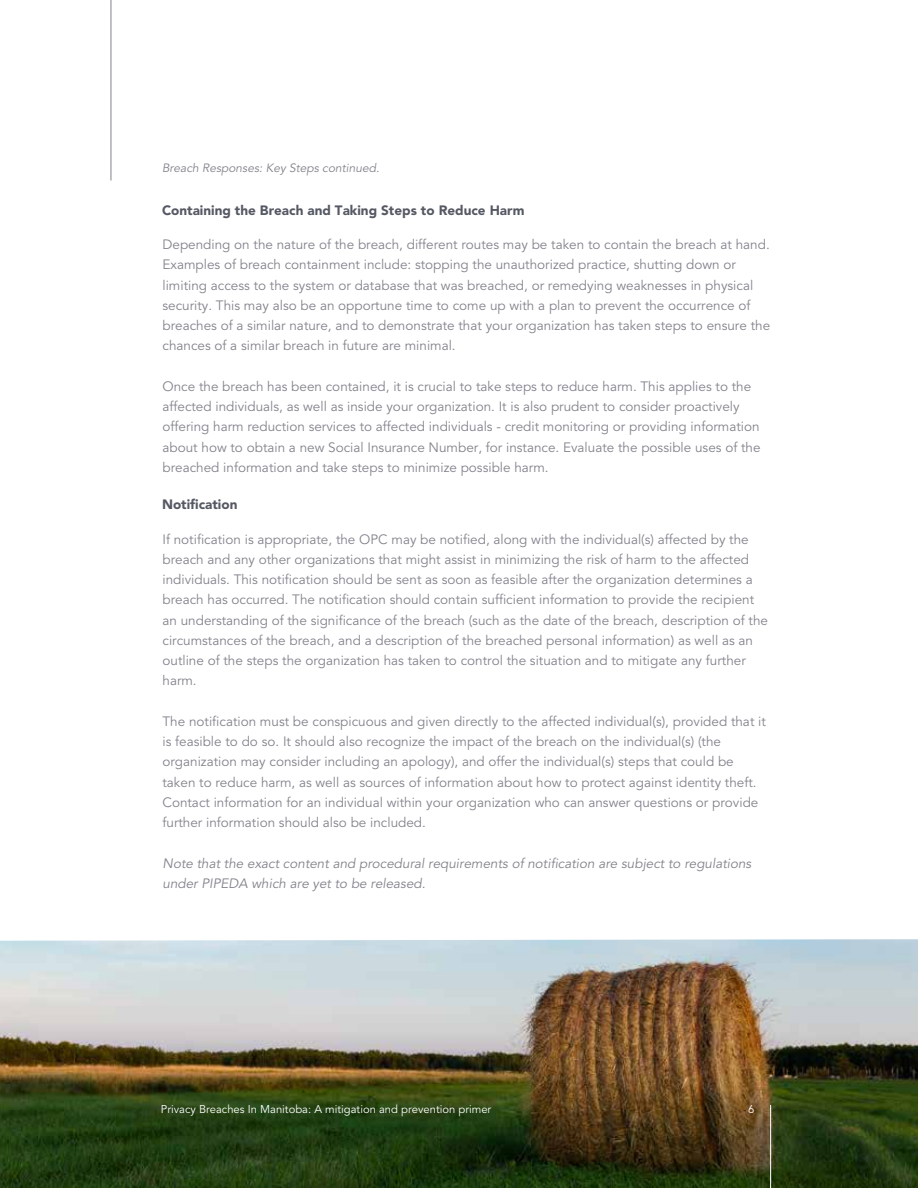
<style>
.page{position:relative;width:918px;height:1188px;background:#fff}
.page>*{position:absolute;margin:0;border:0;box-sizing:border-box;transform-origin:0 0}
.t1{font:13.5px/20.2px "Avenir LT Std";color:#82838c}
.t2{font:italic 13.5px/20.2px "Avenir LT Std";color:#82838c}
.t3{font:900 13.5px "Avenir LT Std";color:#565964}
.t4{font:italic 12px "Avenir LT Std";color:#82838c}
.t5{font:11.25px "Avenir LT Std";color:#fff}
</style>
<div class="page">
<img style="left:0;top:939px;width:918px;height:249px">
<hr style="left:770px;top:1105px;width:1px;height:83px;background:#fff">
<hr style="left:111px;top:0;width:1px;height:181px;background:#82838c">
<p class="t4" style="left:162px;top:161px;width:219px">Breach Responses: Key Steps continued.</p>
<p class="t3" style="left:162px;top:202px;width:364px">Containing the Breach and Taking Steps to Reduce Harm</p>
<p class="t1" style="left:162px;top:235px;width:609px">Depending on the nature of the breach, different routes may be taken to contain the breach at hand.<br>Examples of breach containment include: stopping the unauthorized practice, shutting down or limiting access to the system or database that was breached, or remedying weaknesses in physical security. This may also be an opportune time to come up with a plan to prevent the occurrence of breaches of a similar nature, and to demonstrate that your organization has taken steps to ensure the chances of a similar breach in future are minimal.</p>
<p class="t1" style="left:162px;top:376px;width:600px">Once the breach has been contained, it is crucial to take steps to reduce harm. This applies to the affected individuals, as well as inside your organization. It is also prudent to consider proactively offering harm reduction services to affected individuals - credit monitoring or providing information about how to obtain a new Social Insurance Number, for instance. Evaluate the possible uses of the breached information and take steps to minimize possible harm.</p>
<p class="t3" style="left:162px;top:497px;width:77px">Notification</p>
<p class="t1" style="left:162px;top:529px;width:607px">If notification is appropriate, the OPC may be notified, along with the individual(s) affected by the breach and any other organizations that might assist in minimizing the risk of harm to the affected individuals. This notification should be sent as soon as feasible after the organization determines a breach has occurred. The notification should contain sufficient information to provide the recipient an understanding of the significance of the breach (such as the date of the breach, description of the circumstances of the breach, and a description of the breached personal information) as well as an outline of the steps the organization has taken to control the situation and to mitigate any further harm.</p>
<p class="t1" style="left:162px;top:711px;width:605px">The notification must be conspicuous and given directly to the affected individual(s), provided that it is feasible to do so. It should also recognize the impact of the breach on the individual(s) (the organization may consider including an apology), and offer the individual(s) steps that could be taken to reduce harm, as well as sources of information about how to protect against identity theft.<br>Contact information for an individual within your organization who can answer questions or provide further information should also be included.</p>
<p class="t2" style="left:162px;top:853px;width:590px">Note that the exact content and procedural requirements of notification are subject to regulations under PIPEDA which are yet to be released.</p>
<p class="t5" style="left:161px;top:1103px;width:332px">Privacy Breaches In Manitoba: A mitigation and prevention primer</p>
<p class="t5" style="left:748px;top:1103px;width:8px">6</p>
</div>
